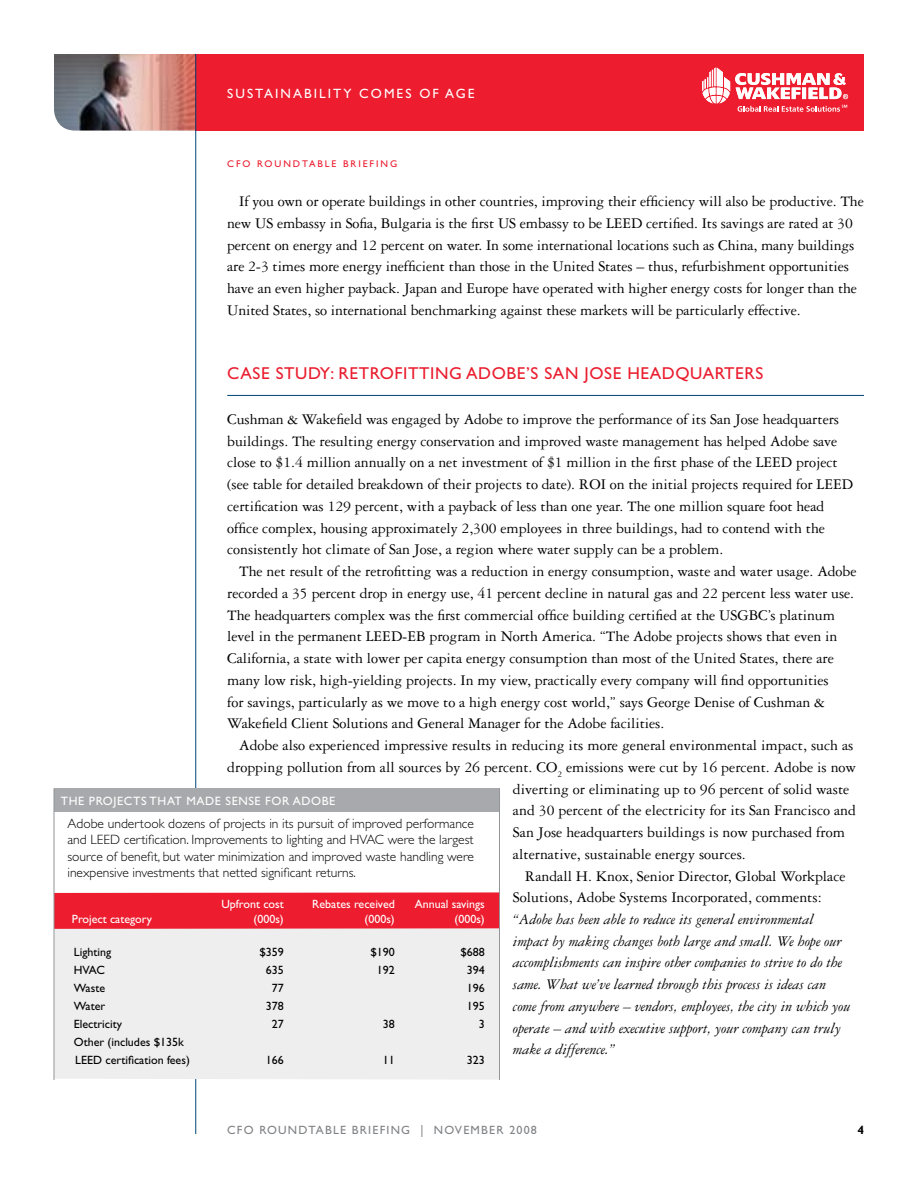
<style>
.page{position:relative;width:918px;height:1188px;background:#fff}
.page>*{position:absolute;margin:0;border:0;box-sizing:border-box;transform-origin:0 0}
.Titles{font:17.25px "Gill Sans";letter-spacing:.035em;color:#ea1d2e}
.Pull_quotes{font:15.75px/21.8px "Garamond Three";letter-spacing:-.005em;color:#000}
.Body_Copy{font:15.75px/21.8px "Garamond Three";letter-spacing:-.01em;color:#000}
.Pull_quotes-2{font:italic 15.75px/21.8px "Garamond Three";color:#000}
.Body_Copy-2{font:300 13.5px/16.5px "Gill Sans";color:#000;text-align:justify}
.t1{font:13.5px "Gill Sans";color:#fff}
.Chart_titles{font:12.15px "Gill Sans";letter-spacing:.05em;color:#fff}
.Paragraph_Style_2{font:12px/18px "Gill Sans";color:#000}
.Paragraph_Style_2-2{font:12px "Gill Sans";color:#fff}
.t2{font:12px "Gill Sans";letter-spacing:.1em;color:#808285}
.t3{font:700 12px "Gill Sans";color:#000}
.t4{font:9.75px "Gill Sans";letter-spacing:.2em;color:#ed1c2e}
.s1{font-style:normal}
</style>
<div class="page">
<img style="left:54px;top:54px;width:141px;height:76px">
<div style="left:196px;top:54px;width:668px;height:76px;background:#ed1c2e"></div>
<svg style="left:702px;top:68px;width:146px;height:44px"></svg>
<hr style="left:195px;top:54px;width:1px;height:1080px;background:#004677">
<div style="left:55px;top:929px;width:444px;height:151px;background:#efeeef"></div>
<hr style="left:227px;top:395px;width:637px;height:1px;background:#004677">
<div style="left:162px;top:806px;width:49px;height:89px;background:#fff"></div>
<div style="left:54px;top:789px;width:446px;height:23px;background:#a7a9ac"></div>
<div style="left:55px;top:892px;width:444px;height:37px;background:#ed1c2e"></div>
<hr style="left:54px;top:789px;width:1px;height:291px;background:#939598">
<hr style="left:499px;top:789px;width:1px;height:291px;background:#939598">
<p class="t1" style="left:227px;top:86px;width:19px">Sustainability</p>
<p class="t1" style="left:359px;top:86px;width:23px">Comes</p>
<p class="t1" style="left:419px;top:86px;width:47px">of Age</p>
<p class="t4" style="left:227px;top:158px;width:172px">CFO ROUNDTABLE BRIEFING</p>
<p class="Body_Copy" style="left:227px;top:190px;width:638px;text-indent:12px">If you own or operate buildings in other countries, improving their efficiency will also be productive. The new US embassy in Sofia, Bulgaria is the first US embassy to be LEED certified. Its savings are rated at 30 percent on energy and 12 percent on water. In some international locations such as China, many buildings are 2-3 times more energy inefficient than those in the United States – thus, refurbishment opportunities have an even higher payback. Japan and Europe have operated with higher energy costs for longer than the United States, so international benchmarking against these markets will be particularly effective.</p>
<p class="Titles" style="left:227px;top:363px;width:24px">Case</p>
<p class="Titles" style="left:276px;top:363px;width:12px">study</p>
<p class="Titles" style="left:330px;top:363px;width:31px">: Retrofitting</p>
<p class="Titles" style="left:466px;top:363px;width:25px">Adobe</p>
<p class="Titles" style="left:526px;top:363px;width:75px">’s San Jose</p>
<p class="Titles" style="left:627px;top:363px;width:25px">head</p>
<p class="Titles" style="left:675px;top:363px;width:27px">quarters</p>
<p class="Pull_quotes" style="left:227px;top:408px;width:627px">Cushman &amp; Wakefield was engaged by Adobe to improve the performance of its San Jose headquarters buildings. The resulting energy conservation and improved waste management has helped Adobe save close to $1.4 million annually on a net investment of $1 million in the first phase of the LEED project (see table for detailed breakdown of their projects to date). ROI on the initial projects required for LEED certification was 129 percent, with a payback of less than one year. The one million square foot head office complex, housing approximately 2,300 employees in three buildings, had to contend with the consistently hot climate of San Jose, a region where water supply can be a problem.</p>
<p class="Pull_quotes" style="left:227px;top:560px;width:631px;text-indent:12px">The net result of the retrofitting was a reduction in energy consumption, waste and water usage. Adobe recorded a 35 percent drop in energy use, 41 percent decline in natural gas and 22 percent less water use.<br>The headquarters complex was the first commercial office building certified at the USGBC’s platinum level in the permanent LEED-EB program in North America. “The Adobe projects shows that even in California, a state with lower per capita energy consumption than most of the United States, there are many low risk, high-yielding projects. In my view, practically every company will find opportunities<br>for savings, particularly as we move to a high energy cost world,” says George Denise of Cushman &amp; Wakefield Client Solutions and General Manager for the Adobe facilities.</p>
<p class="Pull_quotes" style="left:239px;top:734px;width:616px">Adobe also experienced impressive results in reducing its more general environmental impact, such as</p>
<p class="Pull_quotes" style="left:227px;top:756px;width:630px">dropping pollution from all sources by 26 percent. CO<sub>2</sub> emissions were cut by 16 percent. Adobe is now</p>
<p class="Pull_quotes" style="left:513px;top:778px;width:338px">diverting or eliminating up to 96 percent of solid waste</p>
<p class="Pull_quotes" style="left:513px;top:799px;width:344px">and 30 percent of the electricity for its San Francisco and</p>
<p class="Pull_quotes" style="left:513px;top:821px;width:334px">San Jose headquarters buildings is now purchased from</p>
<p class="Pull_quotes" style="left:513px;top:843px;width:234px">alternative, sustainable energy sources.</p>
<p class="Pull_quotes-2" style="left:513px;top:865px;width:339px;text-indent:12px"><span class="s1">Randall H. Knox, Senior Director, Global Workplace Solutions, Adobe Systems Incorporated, comments: </span>“Adobe has been able to reduce its general environmental impact by making changes both large and small. We hope our accomplishments can inspire other companies to strive to do the same. What we’ve learned through this process is ideas can come from anywhere – vendors, employees, the city in which you operate – and with executive support, your company can truly make a difference.”</p>
<p class="Chart_titles" style="left:61px;top:794px;width:43px">The projects</p>
<p class="Chart_titles" style="left:150px;top:794px;width:47px">that made</p>
<p class="Chart_titles" style="left:226px;top:794px;width:8px">sense</p>
<p class="Chart_titles" style="left:265px;top:794px;width:9px">for</p>
<p class="Chart_titles" style="left:293px;top:794px;width:18px">Adobe</p>
<p class="Body_Copy-2" style="left:68px;top:815px;width:408px">Adobe undertook dozens of projects in its pursuit of improved performance and LEE D certification. Improvements to lighting and HVAC were the largest source of benefit, but water minimization and improved waste handling were inexpensive investments that netted significant returns.</p>
<p class="Paragraph_Style_2-2" style="left:221px;top:897px;width:64px">Upfront cost</p>
<p class="Paragraph_Style_2-2" style="left:312px;top:897px;width:84px">Rebates received</p>
<p class="Paragraph_Style_2-2" style="left:415px;top:897px;width:71px">Annual savings</p>
<p class="Paragraph_Style_2-2" style="left:72px;top:912px;width:82px">Project category</p>
<p class="Paragraph_Style_2-2" style="left:254px;top:912px;width:32px">(000s)</p>
<p class="Paragraph_Style_2-2" style="left:365px;top:912px;width:32px">(000s)</p>
<p class="Paragraph_Style_2-2" style="left:455px;top:912px;width:32px">(000s)</p>
<p class="Paragraph_Style_2" style="left:74px;top:943px;width:39px">Lighting</p>
<p class="Paragraph_Style_2" style="left:259px;top:943px;width:26px">$359</p>
<p class="Paragraph_Style_2" style="left:370px;top:943px;width:26px">$190</p>
<p class="Paragraph_Style_2" style="left:460px;top:943px;width:26px">$688</p>
<p class="Paragraph_Style_2" style="left:74px;top:961px;width:33px">H VAC</p>
<p class="Paragraph_Style_2" style="left:266px;top:961px;width:19px">635</p>
<p class="Paragraph_Style_2" style="left:377px;top:961px;width:19px">192</p>
<p class="Paragraph_Style_2" style="left:467px;top:961px;width:19px">394</p>
<p class="Paragraph_Style_2" style="left:74px;top:979px;width:33px">Waste</p>
<p class="Paragraph_Style_2" style="left:272px;top:979px;width:13px">77</p>
<p class="Paragraph_Style_2" style="left:467px;top:979px;width:19px">196</p>
<p class="Paragraph_Style_2" style="left:74px;top:997px;width:33px">Water</p>
<p class="Paragraph_Style_2" style="left:266px;top:997px;width:19px">378</p>
<p class="Paragraph_Style_2" style="left:467px;top:997px;width:19px">195</p>
<p class="Paragraph_Style_2" style="left:74px;top:1015px;width:50px">Electricity</p>
<p class="Paragraph_Style_2" style="left:272px;top:1015px;width:13px">27</p>
<p class="Paragraph_Style_2" style="left:383px;top:1015px;width:13px">38</p>
<p class="Paragraph_Style_2" style="left:479px;top:1015px;width:7px">3</p>
<p class="Paragraph_Style_2" style="left:74px;top:1033px;width:118px">Other (includes $135k<br>LEED certification fees)</p>
<p class="Paragraph_Style_2" style="left:266px;top:1051px;width:19px">166</p>
<p class="Paragraph_Style_2" style="left:383px;top:1051px;width:13px">11</p>
<p class="Paragraph_Style_2" style="left:467px;top:1051px;width:19px">323</p>
<p class="t2" style="left:227px;top:1123px;width:311px">CFO ROUNDTABLE BRIEFING | NOVEMBER 2008</p>
<p class="t3" style="left:857px;top:1123px;width:8px">4</p>
</div>
